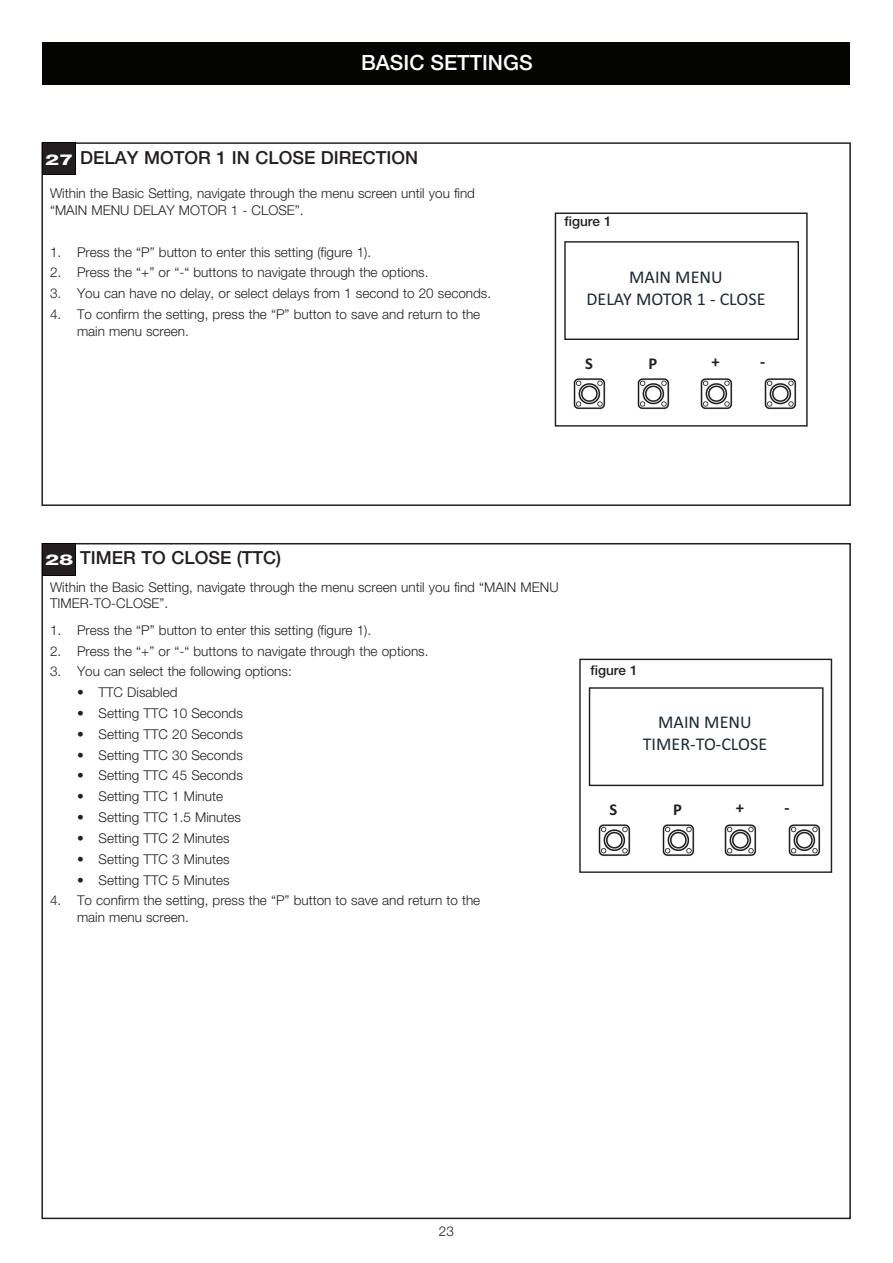
<style>
.page{position:relative;width:893px;height:1263px;background:#fff}
.page>*{position:absolute;margin:0;border:0;box-sizing:border-box;transform-origin:0 0}
.t1{font:500 21px "Helvetica Neue LT Pro";color:#fff}
.t2{font:500 18px "Helvetica Neue LT Pro";color:#231f20}
.t3{font:18px/21.6px "Calibri";color:#1c2934;text-align:center}
.t4{font:700 16.5px "Calibri";color:#231f20}
.t5{font:300 13.5px/16.5px "Helvetica Neue LT Pro";color:#231f20}
.t6{font:500 13.5px "Helvetica Neue LT Pro";color:#231f20}
.s1{font-weight:800;font-size:15px;color:#fff}
</style>
<div class="page">
<div style="left:43px;top:43px;width:807px;height:42px;background:#040503"></div>
<div style="left:41px;top:142px;width:810px;height:364px;border:2px solid #231f20"></div>
<svg style="left:43px;top:142px;width:33px;height:33px"></svg>
<div style="left:44px;top:143px;width:31px;height:31px;background:#231f20"></div>
<div style="left:555px;top:213px;width:253px;height:214px;border:1px solid #231f20"></div>
<img style="left:573px;top:378px;width:33px;height:32px">
<div style="left:564px;top:241px;width:235px;height:99px;background:#fff;border:1px solid #231f20"></div>
<img style="left:637px;top:378px;width:33px;height:32px">
<img style="left:700px;top:378px;width:33px;height:32px">
<img style="left:764px;top:378px;width:33px;height:32px">
<svg style="left:43px;top:543px;width:33px;height:33px"></svg>
<div style="left:44px;top:544px;width:31px;height:31px;background:#231f20"></div>
<div style="left:579px;top:659px;width:253px;height:214px;border:1px solid #231f20"></div>
<img style="left:598px;top:824px;width:33px;height:32px">
<div style="left:589px;top:687px;width:234px;height:99px;background:#fff;border:1px solid #231f20"></div>
<img style="left:662px;top:824px;width:33px;height:32px">
<img style="left:724px;top:824px;width:33px;height:32px">
<img style="left:788px;top:824px;width:33px;height:32px">
<h1 class="t1" style="left:361px;top:50px;width:173px">BASIC SETTINGS</h1>
<h2 class="t2" style="left:45px;top:147px;width:375px"><span class="s1">27</span> DELAY MOTOR 1 IN CLOSE DIRECTION</h2>
<p class="t5" style="left:50px;top:185px;width:426px">Within the Basic Setting, navigate through the menu screen until you find “MAIN MENU DELAY MOTOR 1 - CLOSE”.</p>
<p class="t5" style="left:50px;top:243px;width:323px">1. Press the “P” button to enter this setting (figure 1).</p>
<p class="t5" style="left:50px;top:264px;width:380px">2. Press the “+” or “-“ buttons to navigate through the options.</p>
<p class="t5" style="left:50px;top:285px;width:443px">3. You can have no delay, or select delays from 1 second to 20 seconds.</p>
<p class="t5" style="left:77px;top:306px;width:405px;text-indent:-27px">4. To confirm the setting, press the “P” button to save and return to the main menu screen.</p>
<p class="t6" style="left:564px;top:213px;width:49px">figure 1</p>
<h2 class="t3" style="left:586px;top:266px;width:181px">MAIN MENU<br>DELAY MOTOR 1 - CLOSE</h2>
<p class="t4" style="left:585px;top:352px;width:9px">S</p>
<p class="t4" style="left:649px;top:352px;width:10px">P</p>
<p class="t4" style="left:711px;top:349px;width:10px">+</p>
<p class="t4" style="left:760px;top:349px;width:7px">-</p>
<h2 class="t2" style="left:45px;top:547px;width:238px"><span class="s1">28</span> TIMER TO CLOSE (TTC)</h2>
<p class="t5" style="left:50px;top:578px;width:510px">Within the Basic Setting, navigate through the menu screen until you find “MAIN MENU<br>TIMER-TO-CLOSE”.</p>
<p class="t5" style="left:50px;top:621px;width:323px">1. Press the “P” button to enter this setting (figure 1).</p>
<p class="t5" style="left:50px;top:642px;width:380px">2. Press the “+” or “-“ buttons to navigate through the options.</p>
<p class="t5" style="left:50px;top:663px;width:243px">3. You can select the following options:</p>
<p class="t5" style="left:77px;top:684px;width:102px">• TTC Disabled</p>
<p class="t5" style="left:77px;top:705px;width:167px">• Setting TTC 10 Seconds</p>
<p class="t5" style="left:77px;top:725px;width:167px">• Setting TTC 20 Seconds</p>
<p class="t5" style="left:77px;top:746px;width:167px">• Setting TTC 30 Seconds</p>
<p class="t5" style="left:77px;top:767px;width:167px">• Setting TTC 45 Seconds</p>
<p class="t5" style="left:77px;top:788px;width:148px">• Setting TTC 1 Minute</p>
<p class="t5" style="left:77px;top:809px;width:165px">• Setting TTC 1.5 Minutes</p>
<p class="t5" style="left:77px;top:829px;width:154px">• Setting TTC 2 Minutes</p>
<p class="t5" style="left:77px;top:850px;width:154px">• Setting TTC 3 Minutes</p>
<p class="t5" style="left:77px;top:871px;width:154px">• Setting TTC 5 Minutes</p>
<p class="t5" style="left:77px;top:892px;width:405px;text-indent:-27px">4. To confirm the setting, press the “P” button to save and return to the main menu screen.</p>
<p class="t6" style="left:591px;top:662px;width:49px">figure 1</p>
<h2 class="t3" style="left:643px;top:711px;width:126px">MAIN MENU<br>TIMER-TO-CLOSE</h2>
<p class="t4" style="left:610px;top:798px;width:9px">S</p>
<p class="t4" style="left:673px;top:798px;width:10px">P</p>
<p class="t4" style="left:736px;top:795px;width:10px">+</p>
<p class="t4" style="left:784px;top:795px;width:7px">-</p>
<p class="t5" style="left:439px;top:1223px;width:17px">23</p>
</div>
